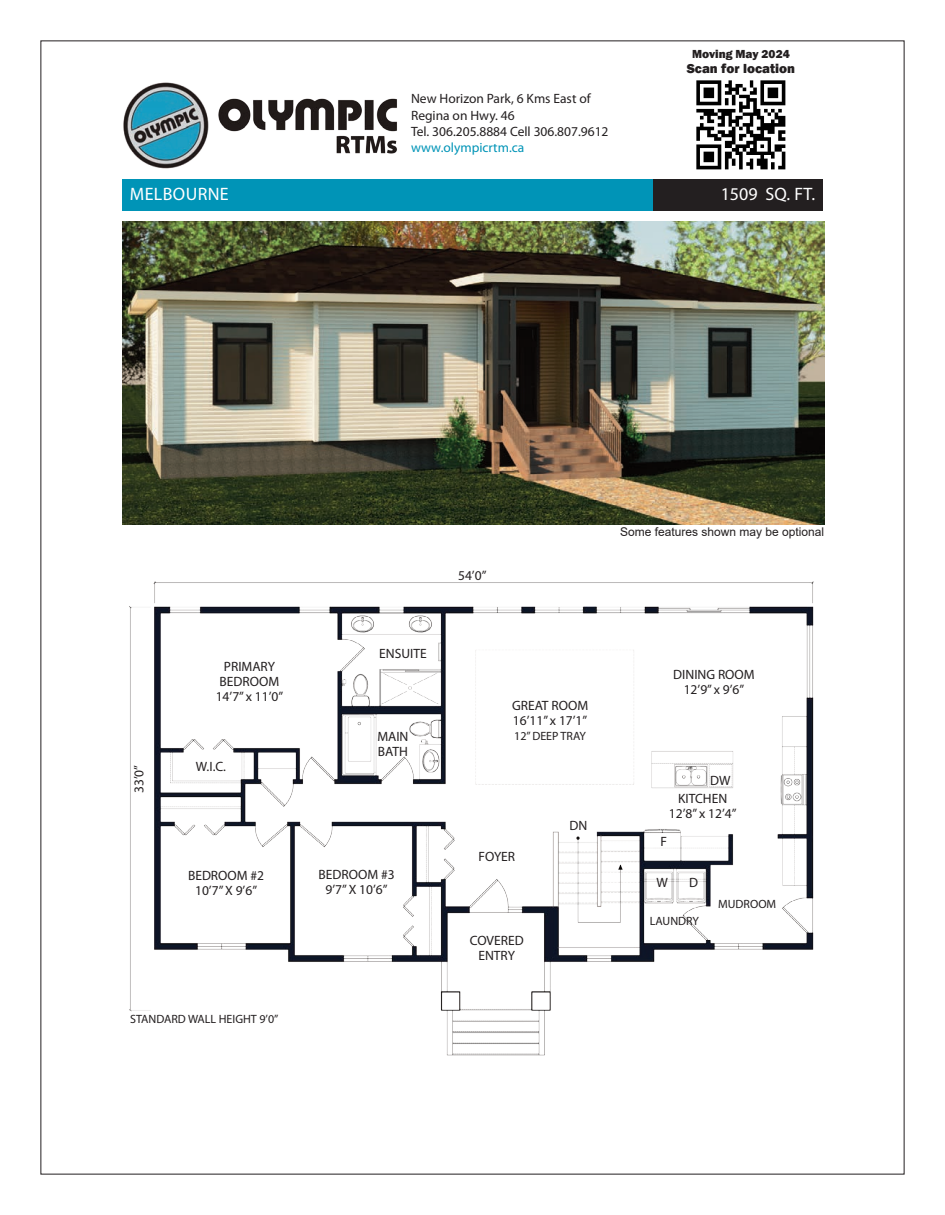
<style>
.page{position:relative;width:945px;height:1215px;background:#fff}
.page>*{position:absolute;margin:0;border:0;box-sizing:border-box;transform-origin:0 0}
.t1{font:18px "Myriad Pro";letter-spacing:.02em;color:#fff}
.t2{font:13.5px/16.2px "Myriad Pro";color:#231f20}
.t3{font:13.5px "Myriad Pro";color:#0094b7}
.t4{font:800 13.5px "Franklin Gothic";color:#231f20}
.t5{font:12px "Myriad Pro";color:#231f20}
.t6{font:12px "Arial";color:#231f20}
.t7{font:800 12px "Franklin Gothic";color:#231f20}
</style>
<div class="page">
<div style="left:653px;top:180px;width:170px;height:31px;background:#231f20"></div>
<img style="left:124px;top:82px;width:273px;height:86px">
<div style="left:122px;top:180px;width:531px;height:31px;background:#0094b7"></div>
<img style="left:129px;top:581px;width:685px;height:475px">
<img style="left:122px;top:221px;width:702px;height:304px">
<img style="left:696px;top:80px;width:90px;height:90px">
<p class="t2" style="left:411px;top:91px;width:181px">New Horizon Park, 6 Kms East of<br>Regina on Hwy. 46</p>
<p class="t2" style="left:411px;top:123px;width:199px">Tel. 306.205.8884 Cell 306.807.9612</p>
<p class="t3" style="left:411px;top:139px;width:115px">www.olympicrtm.ca</p>
<p class="t7" style="left:692px;top:47px;width:99px">Moving May 2024</p>
<p class="t4" style="left:687px;top:61px;width:110px">Scan for location</p>
<p class="t1" style="left:130px;top:183px;width:100px">MELBOURNE</p>
<p class="t1" style="left:721px;top:183px;width:96px">1509 SQ. FT.</p>
<p class="t2" style="left:131px;top:793px;width:30px;rotate:-90deg">33’0”</p>
<p class="t2" style="left:224px;top:658px;width:53px">PRIMARY</p>
<p class="t2" style="left:220px;top:673px;width:61px">BEDROOM</p>
<p class="t2" style="left:216px;top:688px;width:69px">14’7” x 11’0”</p>
<p class="t2" style="left:196px;top:758px;width:32px">W.I.C.</p>
<p class="t2" style="left:188px;top:867px;width:78px">BEDROOM #2</p>
<p class="t2" style="left:195px;top:882px;width:64px">10’7” X 9’6”</p>
<p class="t5" style="left:130px;top:1012px;width:150px">STANDARD WALL HEIGHT 9’0”</p>
<p class="t2" style="left:379px;top:645px;width:49px">ENSUITE</p>
<p class="t2" style="left:377px;top:728px;width:33px">MAIN</p>
<p class="t2" style="left:378px;top:743px;width:32px">BATH</p>
<p class="t2" style="left:319px;top:866px;width:78px">BEDROOM #3</p>
<p class="t2" style="left:326px;top:881px;width:64px">9’7” X 10’6”</p>
<p class="t2" style="left:458px;top:567px;width:30px">54’0”</p>
<p class="t2" style="left:512px;top:697px;width:78px">GREAT ROOM</p>
<p class="t2" style="left:513px;top:712px;width:76px">16’11” x 17’1”</p>
<p class="t5" style="left:514px;top:729px;width:73px">12” DEEP TRAY</p>
<p class="t2" style="left:570px;top:817px;width:19px">DN</p>
<p class="t2" style="left:479px;top:849px;width:38px">FOYER</p>
<p class="t2" style="left:470px;top:932px;width:55px">COVERED</p>
<p class="t2" style="left:478px;top:947px;width:38px">ENTRY</p>
<p class="t6" style="left:620px;top:525px;width:206px">Some features shown may be optional</p>
<p class="t2" style="left:673px;top:666px;width:83px">DINING ROOM</p>
<p class="t2" style="left:684px;top:681px;width:62px">12’9” x 9’6”</p>
<p class="t2" style="left:710px;top:772px;width:22px">DW</p>
<p class="t2" style="left:678px;top:791px;width:51px">KITCHEN</p>
<p class="t2" style="left:669px;top:806px;width:69px">12’8” x 12’4”</p>
<p class="t2" style="left:660px;top:833px;width:8px">F</p>
<p class="t2" style="left:656px;top:874px;width:13px">W</p>
<p class="t2" style="left:689px;top:874px;width:10px">D</p>
<p class="t5" style="left:650px;top:914px;width:51px">LAUNDRY</p>
<p class="t5" style="left:718px;top:897px;width:60px">MUDROOM</p>
</div>
